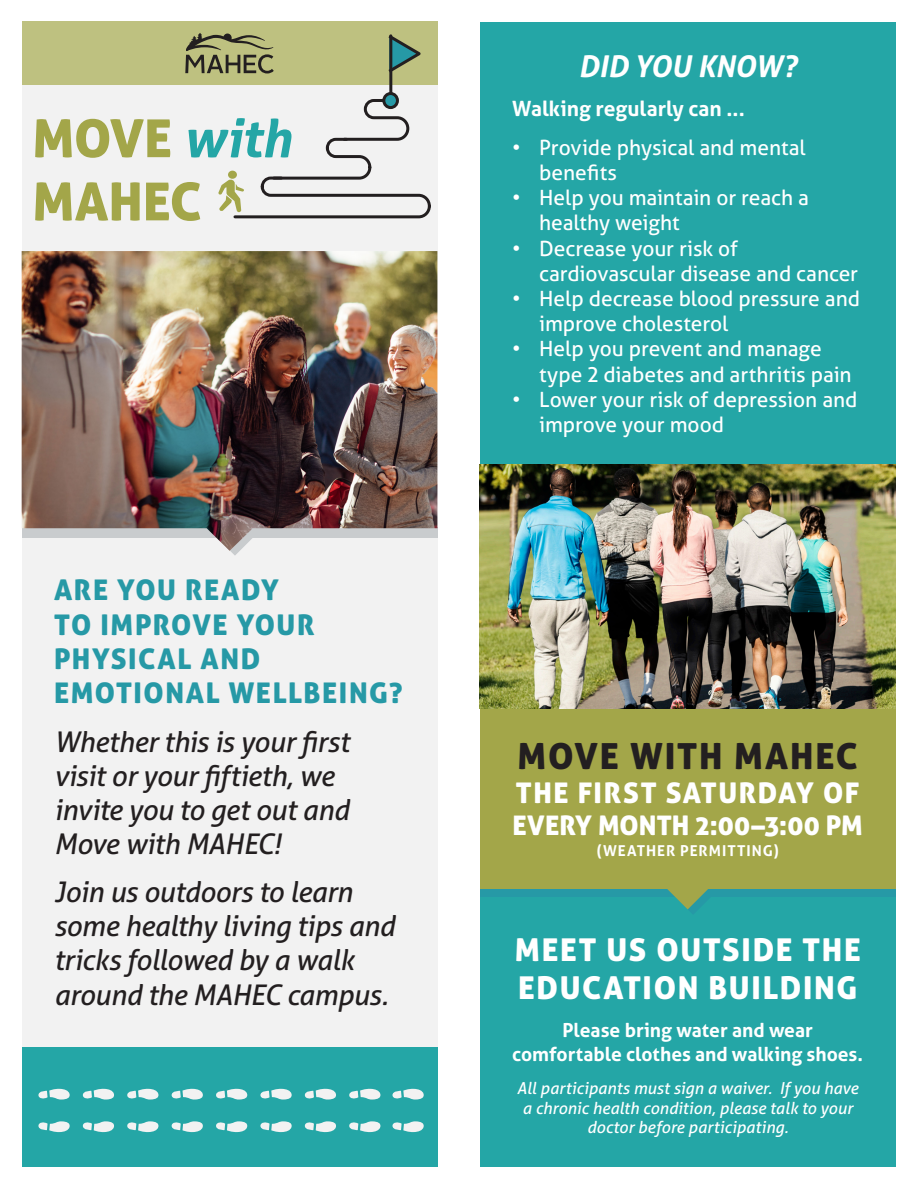
<style>
.page{position:relative;width:918px;height:1188px;background:#fff}
.page>*{position:absolute;margin:0;border:0;box-sizing:border-box;transform-origin:0 0}
.t1{font:52.5px "Aller Display";color:#a3a649}
.t2{font:36px "Aller Display";letter-spacing:.05em;color:#231f20}
.t3{font:31.5px/37.8px "Aller Display";letter-spacing:.05em;color:#fff}
.t4{font:italic 700 30px "Aller";letter-spacing:-.01em;color:#fff}
.t5{font:italic 28.5px/34.2px "Aller";letter-spacing:-.015em;color:#231f20}
.t6{font:28.5px/34.2px "Aller Display";letter-spacing:.055em;color:#2699a6}
.t7{font:28.5px "Aller Display";letter-spacing:.05em;color:#fff}
.t8{font:27px "Aller Display";letter-spacing:.005em;color:#fff}
.t9{font:21px/25.2px "Aller";letter-spacing:-.005em;color:#fff}
.t10{font:700 21px "Aller";color:#fff}
.t11{font:700 19.35px/24px "Aller";color:#fff;text-align:center}
.t12{font:italic 16.5px/19.8px "Aller";color:#fff;text-align:center}
.t13{font:700 15px "Aller";letter-spacing:.065em;color:#fff}
.s1{font-family:"Aller";font-weight:700;font-style:italic;color:#24a6a6}
</style>
<div class="page">
<div style="left:22px;top:528px;width:415px;height:638px;background:#f2f2f2"></div>
<svg style="left:230px;top:551px;width:9px;height:4px"></svg>
<div style="left:22px;top:22px;width:415px;height:229px;background:#f2f2f2"></div>
<div style="left:22px;top:1047px;width:415px;height:119px;background:#24a6a6"></div>
<div style="left:22px;top:22px;width:415px;height:63px;background:#bec180"></div>
<svg style="left:38px;top:1089px;width:32px;height:11px"></svg>
<svg style="left:38px;top:1121px;width:32px;height:11px"></svg>
<svg style="left:82px;top:1089px;width:32px;height:11px"></svg>
<svg style="left:82px;top:1121px;width:32px;height:11px"></svg>
<svg style="left:127px;top:1089px;width:32px;height:11px"></svg>
<svg style="left:127px;top:1121px;width:32px;height:11px"></svg>
<svg style="left:171px;top:1089px;width:32px;height:11px"></svg>
<svg style="left:171px;top:1121px;width:32px;height:11px"></svg>
<svg style="left:216px;top:1089px;width:32px;height:11px"></svg>
<svg style="left:216px;top:1121px;width:32px;height:11px"></svg>
<svg style="left:260px;top:1089px;width:32px;height:11px"></svg>
<svg style="left:260px;top:1121px;width:32px;height:11px"></svg>
<svg style="left:304px;top:1089px;width:32px;height:11px"></svg>
<svg style="left:304px;top:1121px;width:32px;height:11px"></svg>
<svg style="left:349px;top:1089px;width:32px;height:11px"></svg>
<svg style="left:349px;top:1121px;width:32px;height:11px"></svg>
<svg style="left:392px;top:1089px;width:32px;height:11px"></svg>
<svg style="left:392px;top:1121px;width:32px;height:11px"></svg>
<svg style="left:185px;top:33px;width:246px;height:186px"></svg>
<img style="left:22px;top:251px;width:415px;height:300px">
<div style="left:480px;top:892px;width:416px;height:274px;background:#24a6a6"></div>
<div style="left:480px;top:887px;width:416px;height:10px;background:#2699a6"></div>
<svg style="left:667px;top:889px;width:43px;height:25px"></svg>
<div style="left:480px;top:708px;width:416px;height:181px;background:#a3a649"></div>
<div style="left:480px;top:22px;width:416px;height:442px;background:#24a6a6"></div>
<img style="left:480px;top:464px;width:416px;height:244px">
<p class="t1" style="left:32px;top:105px;width:261px">MOVE <span class="s1">with</span></p>
<p class="t1" style="left:32px;top:168px;width:171px">MAHEC</p>
<p class="t6" style="left:54px;top:573px;width:350px">ARE YOU READY<br>TO IMPROVE YOUR<br>PHYSICAL AND<br>EMOTIONAL WELLBEING?</p>
<p class="t5" style="left:54px;top:724px;width:297px">Whether this is your first visit or your fiftieth, we invite you to get out and<br>Move with MAHEC!</p>
<p class="t5" style="left:54px;top:875px;width:342px">Join us outdoors to learn some healthy living tips and tricks followed by a walk around the MAHEC campus.</p>
<p class="t4" style="left:578px;top:48px;width:220px">DID YOU KNOW?</p>
<p class="t10" style="left:512px;top:96px;width:234px">Walking regularly can ...</p>
<p class="t9" style="left:539px;top:135px;width:268px;text-indent:-27px">• Provide physical and mental benefits</p>
<p class="t9" style="left:539px;top:185px;width:271px;text-indent:-27px">• Help you maintain or reach a healthy weight</p>
<p class="t9" style="left:539px;top:236px;width:320px;text-indent:-27px">• Decrease your risk of cardiovascular disease and cancer</p>
<p class="t9" style="left:539px;top:286px;width:322px;text-indent:-27px">• Help decrease blood pressure and improve cholesterol</p>
<p class="t9" style="left:539px;top:336px;width:314px;text-indent:-27px">• Help you prevent and manage type 2 diabetes and arthritis pain</p>
<p class="t9" style="left:539px;top:387px;width:320px;text-indent:-27px">• Lower your risk of depression and improve your mood</p>
<p class="t2" style="left:518px;top:733px;width:342px">MOVE WITH MAHEC</p>
<p class="t7" style="left:516px;top:775px;width:345px">THE FIRST SATURDAY OF</p>
<p class="t8" style="left:513px;top:808px;width:352px">EVERY MONTH 2:00–3:00 PM</p>
<p class="t13" style="left:597px;top:842px;width:183px">(WEATHER PERMITTING)</p>
<p class="t3" style="left:515px;top:931px;width:347px">MEET US OUTSIDE THE<br>EDUCATION BUILDING</p>
<p class="t11" style="left:512px;top:1018px;width:352px">Please bring water and wear comfortable clothes and walking shoes.</p>
<p class="t12" style="left:517px;top:1078px;width:343px">All participants must sign a waiver. If you have a chronic health condition, please talk to your doctor before participating.</p>
</div>
